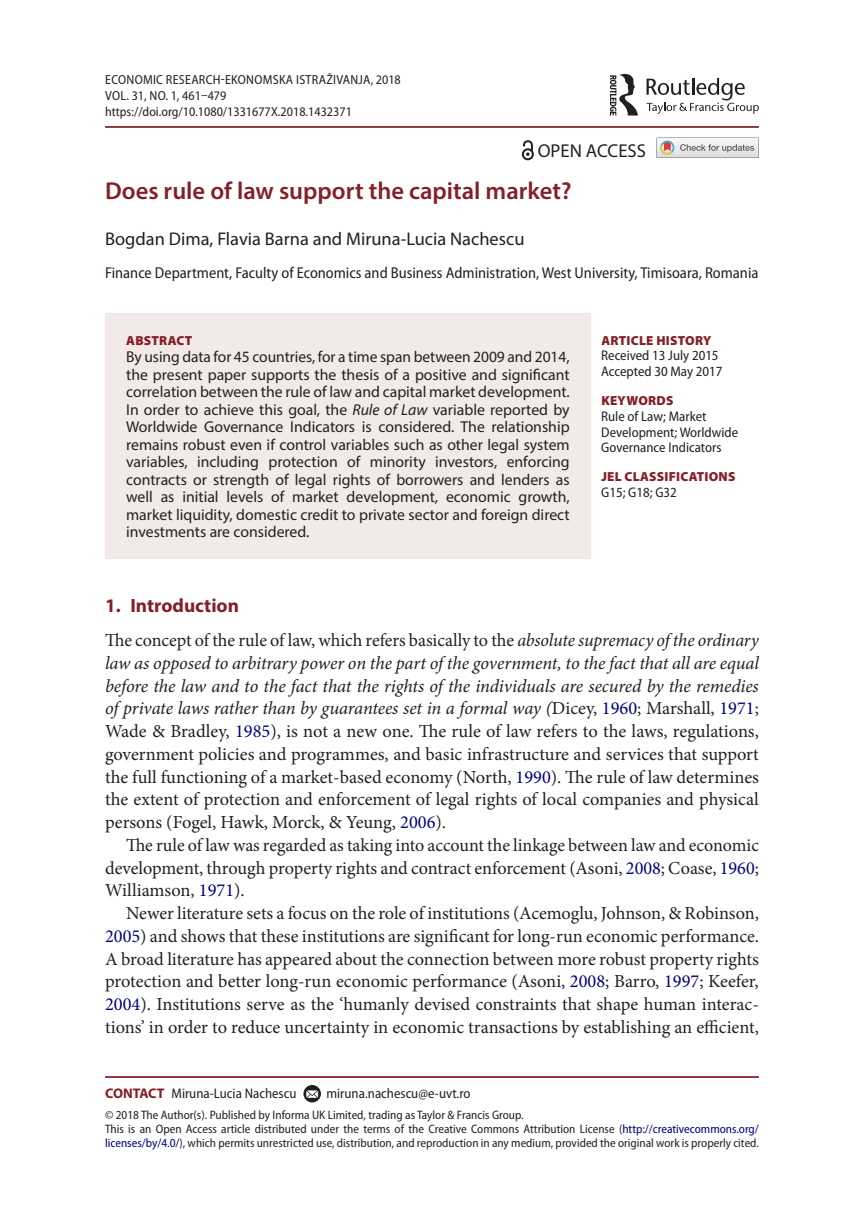
<style>
.page{position:relative;width:864px;height:1231px;background:#fff}
.page>*{position:absolute;margin:0;border:0;box-sizing:border-box;transform-origin:0 0}
.t1{font:600 24.5px "Myriad Pro";color:#841f27}
.t2{font:700 19.25px "Myriad Pro";color:#841f27}
.t3{font:18.72px "Myriad Pro";color:#231f20}
.t4{font:18.38px/22.8px "Minion Pro";color:#231f20;text-align:justify}
.t5{font:18.38px "Myriad Pro";color:#231f20}
.t6{font:15.75px/17.5px "Myriad Pro";color:#231f20;text-align:justify}
.t7{font:semi-condensed 15.75px "Myriad Pro";color:#231f20}
.t8{font:semi-condensed 14px/15.8px "Myriad Pro";color:#231f20}
.t9{font:semi-condensed 13.12px/15.8px "Myriad Pro";color:#231f20}
.t10{font:900 13.12px "Myriad Pro";letter-spacing:.02em;color:#841f27}
.t11{font:semi-condensed 12.25px/14px "Myriad Pro";color:#231f20}
.s1{font-style:italic}
.s2{color:#000080}
.s3{font-weight:700;font-stretch:normal;color:#841f27}
</style>
<div class="page">
<hr style="left:105px;top:126px;width:653px;height:2px;background:#841f27">
<div style="left:105px;top:314px;width:485px;height:245px;background:#f3e9e9"></div>
<hr style="left:105px;top:1075px;width:653px;height:2px;background:#841f27">
<svg style="left:303px;top:1084px;width:18px;height:18px"></svg>
<svg style="left:306px;top:1090px;width:12px;height:7px"></svg>
<svg style="left:646px;top:78px;width:112px;height:36px"></svg>
<svg style="left:609px;top:74px;width:28px;height:42px"></svg>
<svg style="left:521px;top:140px;width:12px;height:20px"></svg>
<svg style="left:656px;top:137px;width:102px;height:21px"></svg>
<p class="t9" style="left:105px;top:72px;width:297px">Economic Research-Ekonomska IstraŽivanja, 2018<br>VOL. 31, NO. 1, 461–479 https://doi.org/10.1080/1331677X.2018.1432371</p>
<p class="t3" style="left:537px;top:140px;width:110px">OPEN ACCESS</p>
<h1 class="t1" style="left:105px;top:176px;width:468px">Does rule of law support the capital market?</h1>
<p class="t5" style="left:105px;top:228px;width:421px">Bogdan Dima, Flavia Barna and Miruna-Lucia Nachescu</p>
<p class="t7" style="left:105px;top:264px;width:654px">Finance Department, Faculty of Economics and Business Administration, West University, Timisoara, Romania</p>
<p class="t10" style="left:126px;top:333px;width:68px">ABSTRACT</p>
<p class="t6" style="left:126px;top:348px;width:445px">By using data for 45 countries, for a time span between 2009 and 2014, the present paper supports the thesis of a positive and significant correlation between the rule of law and capital market development.<br>In order to achieve this goal, the <span class="s1">Rule of Law</span> variable reported by Worldwide Governance Indicators is considered. The relationship remains robust even if control variables such as other legal system variables, including protection of minority investors, enforcing contracts or strength of legal rights of borrowers and lenders as well as initial levels of market development, economic growth, market liquidity, domestic credit to private sector and foreign direct investments are considered.</p>
<p class="t10" style="left:601px;top:333px;width:111px">ARTICLE HISTORY</p>
<p class="t8" style="left:601px;top:348px;width:123px">Received 13 July 2015<br>Accepted 30 May 2017</p>
<p class="t10" style="left:601px;top:393px;width:74px">KEYWORDS</p>
<p class="t8" style="left:601px;top:408px;width:138px">Rule of Law; Market<br>Development; Worldwide<br>Governance Indicators</p>
<p class="t10" style="left:601px;top:469px;width:136px">JEL CLASSIFICATIONS</p>
<p class="t8" style="left:601px;top:484px;width:77px">G15; G18; G32</p>
<p class="t2" style="left:105px;top:592px;width:135px">1. Introduction</p>
<p class="t4" style="left:105px;top:628px;width:655px">The concept of the rule of law, which refers basically to the <span class="s1">absolute supremacy of the ordinary law as opposed to arbitrary power on the part of the government, to the fact that all are equal before the law and to the fact that the rights of the individuals are secured by the remedies of private laws rather than by guarantees set in a formal way (</span>Dicey, <span class="s2">1960</span>; Marshall, <span class="s2">1971</span>; Wade &amp; Bradley, <span class="s2">1985</span>), is not a new one. The rule of law refers to the laws, regulations, government policies and programmes, and basic infrastructure and services that support the full functioning of a market-based economy (North, <span class="s2">1990</span>). The rule of law determines the extent of protection and enforcement of legal rights of local companies and physical persons (Fogel, Hawk, Morck, &amp; Yeung, <span class="s2">2006</span>).</p>
<p class="t4" style="left:105px;top:833px;width:655px;text-indent:21px">The rule of law was regarded as taking into account the linkage between law and economic development, through property rights and contract enforcement (Asoni, <span class="s2">2008</span>; Coase, <span class="s2">1960</span>; Williamson, <span class="s2">1971</span>).</p>
<p class="t4" style="left:105px;top:901px;width:655px;text-indent:21px">Newer literature sets a focus on the role of institutions (Acemoglu, Johnson, &amp; Robinson, <span class="s2">2005</span>) and shows that these institutions are significant for long-run economic performance.<br>A broad literature has appeared about the connection between more robust property rights protection and better long-run economic performance (Asoni, <span class="s2">2008</span>; Barro, <span class="s2">1997</span>; Keefer, <span class="s2">2004</span>). Institutions serve as the ‘humanly devised constraints that shape human interac&shy;tions’ in order to reduce uncertainty in economic transactions by establishing an efficient,</p>
<p class="t8" style="left:105px;top:1085px;width:193px"><span class="s3">CONTACT</span> Miruna-Lucia Nachescu</p>
<p class="t8" style="left:326px;top:1085px;width:145px">miruna.nachescu@e-uvt.ro</p>
<p class="t11" style="left:105px;top:1107px;width:655px">© 2018 The Author(s). Published by Informa UK Limited, trading as Taylor &amp; Francis Group.<br>This is an Open Access article distributed under the terms of the Creative Commons Attribution License (<span class="s2">http://creativecommons.org/ licenses/by/4.0/</span>), which permits unrestricted use, distribution, and reproduction in any medium, provided the original work is properly cited.</p>
</div>
